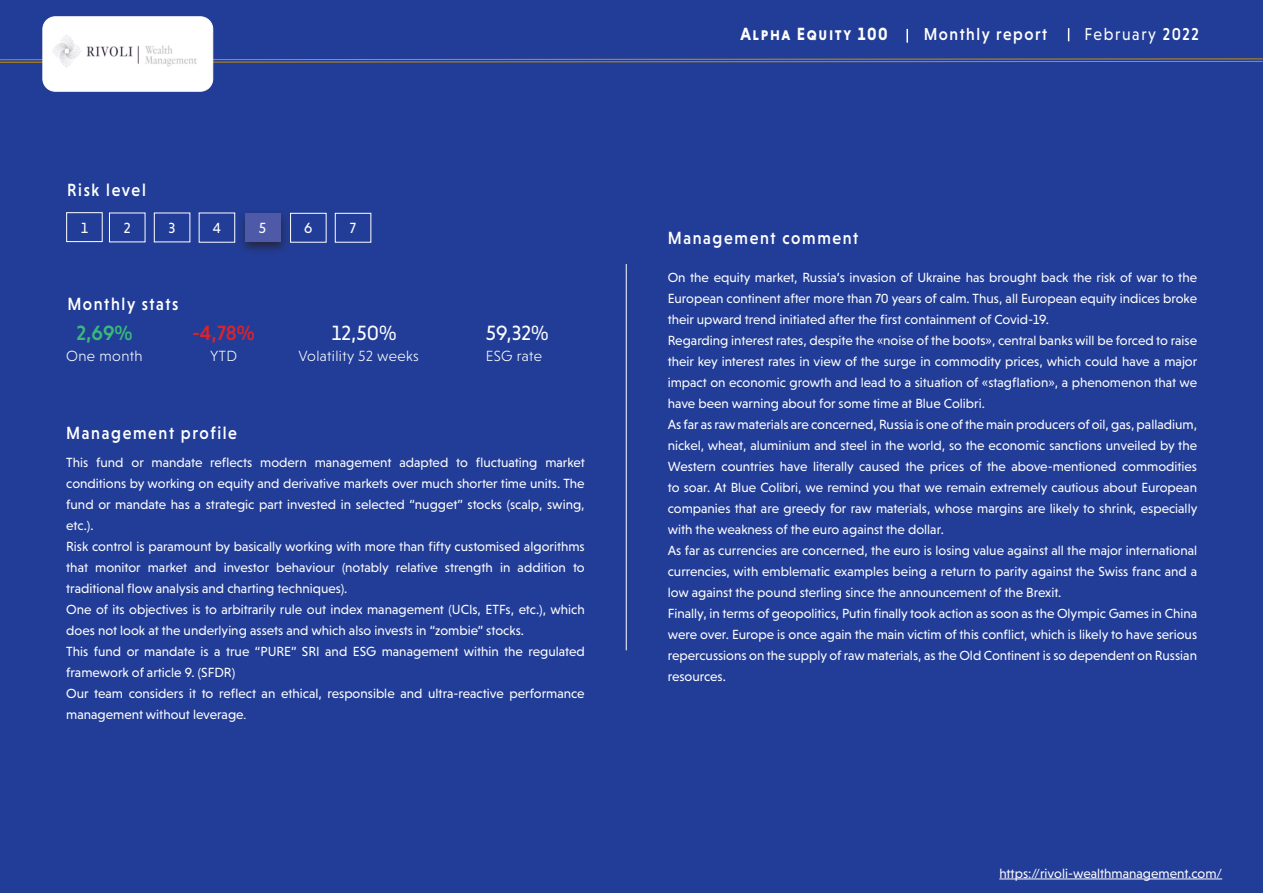
<style>
.page{position:relative;width:1263px;height:893px;background:#223d97}
.page>*{position:absolute;margin:0;border:0;box-sizing:border-box;transform-origin:0 0}
.t1{font:21px "Niveau Grotesk";color:#fff}
.t2{font:500 21px "Niveau Grotesk";color:#dc222b}
.t3{font:500 21px "Niveau Grotesk";color:#39b97a}
.t4{font:500 18px "Niveau Grotesk";letter-spacing:.1em;color:#fff;scale:.9 1}
.t5{font:18px "Niveau Grotesk Bold Small Caps";letter-spacing:.1em;color:#fff;scale:.9 1}
.t6{font:500 17.55px "Niveau Grotesk";letter-spacing:.1em;color:#fff;scale:.9 1}
.t7{font:17.55px "Niveau Grotesk";letter-spacing:.1em;color:#fff;scale:.9 1}
.t8{font:300 15px "Niveau Grotesk";letter-spacing:.025em;color:#fff}
.t9{font:15px "Niveau Grotesk";color:#fff}
.t10{font:13.5px/21px "Niveau Grotesk";color:#fff;text-align:justify}
.s1{font-size:12px}
.s2{font-weight:500}
</style>
<div class="page">
<svg style="left:1068px;top:28px;width:1px;height:13px"></svg>
<svg style="left:906px;top:29px;width:2px;height:14px"></svg>
<hr style="left:999px;top:879px;width:223px;height:1px;background:#fff">
<svg style="left:0;top:58px;width:1263px;height:6px"></svg>
<div style="left:43px;top:17px;width:170px;height:74px;background:#fff;border-radius:12px"></div>
<div style="left:43px;top:16px;width:170px;height:76px;border:1px solid #fff;border-radius:12px"></div>
<img style="left:53px;top:35px;width:144px;height:32px">
<div style="left:66px;top:212px;width:37px;height:30px;border:1px solid #fff"></div>
<div style="left:238px;top:209px;width:52px;height:46px;background:#231f20;opacity:.75"></div>
<div style="left:245px;top:213px;width:35px;height:29px;background:#4e5aa7"></div>
<div style="left:290px;top:213px;width:36px;height:30px;border:1px solid #fff"></div>
<div style="left:335px;top:213px;width:36px;height:30px;border:1px solid #fff"></div>
<hr style="left:626px;top:264px;width:1px;height:386px;background:#fff">
<p class="t4" style="left:67px;top:180px;width:89px">Risk level</p>
<p class="t9" style="left:81px;top:219px;width:8px">1</p>
<p class="t9" style="left:124px;top:219px;width:8px">2</p>
<p class="t9" style="left:169px;top:219px;width:8px">3</p>
<p class="t9" style="left:213px;top:220px;width:10px">4</p>
<p class="t9" style="left:259px;top:220px;width:9px">5</p>
<p class="t9" style="left:304px;top:220px;width:10px">6</p>
<p class="t9" style="left:350px;top:220px;width:8px">7</p>
<p class="t4" style="left:67px;top:293px;width:125px">Monthly stats</p>
<p class="t8" style="left:66px;top:347px;width:78px">One month</p>
<p class="t8" style="left:210px;top:347px;width:28px">YTD</p>
<p class="t8" style="left:298px;top:347px;width:122px">Volatility 52 weeks</p>
<p class="t3" style="left:76px;top:321px;width:58px">2,69%</p>
<p class="t2" style="left:192px;top:321px;width:64px">-4,78%</p>
<p class="t1" style="left:332px;top:321px;width:66px">12,50%</p>
<p class="t1" style="left:486px;top:321px;width:64px">59,32%</p>
<p class="t8" style="left:486px;top:347px;width:58px">ESG rate</p>
<p class="t4" style="left:66px;top:423px;width:191px">Management profile</p>
<p class="t10" style="left:66px;top:452px;width:520px">This fund or mandate reflects modern management adapted to fluctuating market conditions by working on equity and derivative markets over much shorter time units. The fund or mandate has a strategic part invested in selected “nugget” stocks (scalp, swing, etc.).</p>
<p class="t10" style="left:66px;top:536px;width:520px">Risk control is paramount by basically working with more than fifty customised algorithms that monitor market and investor behaviour (notably relative strength in addition to traditional flow analysis and charting techniques).</p>
<p class="t10" style="left:66px;top:599px;width:520px">One of its objectives is to arbitrarily rule out index management (UCIs, ETFs, etc.), which does not look at the underlying assets and which also invests in “zombie” stocks.</p>
<p class="t10" style="left:66px;top:641px;width:520px">This fund or mandate is a true “PURE” SRI and ESG management within the regulated framework of article 9. (SFDR)</p>
<p class="t10" style="left:66px;top:683px;width:520px">Our team considers it to reflect an ethical, responsible and ultra-reactive performance management without leverage<span class="s1">.</span></p>
<h2 class="t5" style="left:740px;top:24px;width:165px">Alpha Equity 100</h2>
<p class="t6" style="left:924px;top:24px;width:139px">Monthly report</p>
<p class="t7" style="left:1084px;top:24px;width:129px">February <span class="s2">2022</span></p>
<p class="t4" style="left:668px;top:227px;width:213px">Management comment</p>
<p class="t10" style="left:668px;top:267px;width:531px">On the equity market, Russia’s invasion of Ukraine has brought back the risk of war to the European continent after more than 70 years of calm. Thus, all European equity indices broke their upward trend initiated after the first containment of Covid-19.</p>
<p class="t10" style="left:668px;top:330px;width:531px">Regarding interest rates, despite the «noise of the boots», central banks will be forced to raise their key interest rates in view of the surge in commodity prices, which could have a major impact on economic growth and lead to a situation of «stagflation», a phenomenon that we have been warning about for some time at Blue Colibri.</p>
<p class="t10" style="left:668px;top:414px;width:531px">As far as raw materials are concerned, Russia is one of the main producers of oil, gas, palladium, nickel, wheat, aluminium and steel in the world, so the economic sanctions unveiled by the Western countries have literally caused the prices of the above-mentioned commodities to soar. At Blue Colibri, we remind you that we remain extremely cautious about European companies that are greedy for raw materials, whose margins are likely to shrink, especially with the weakness of the euro against the dollar.</p>
<p class="t10" style="left:668px;top:540px;width:531px">As far as currencies are concerned, the euro is losing value against all the major international currencies, with emblematic examples being a return to parity against the Swiss franc and a low against the pound sterling since the announcement of the Brexit.</p>
<p class="t10" style="left:668px;top:603px;width:531px">Finally, in terms of geopolitics, Putin finally took action as soon as the Olympic Games in China were over. Europe is once again the main victim of this conflict, which is likely to have serious repercussions on the supply of raw materials, as the Old Continent is so dependent on Russian resources.</p>
<p class="t10" style="left:999px;top:862px;width:224px">https://rivoli-wealthmanagement.com/</p>
</div>
